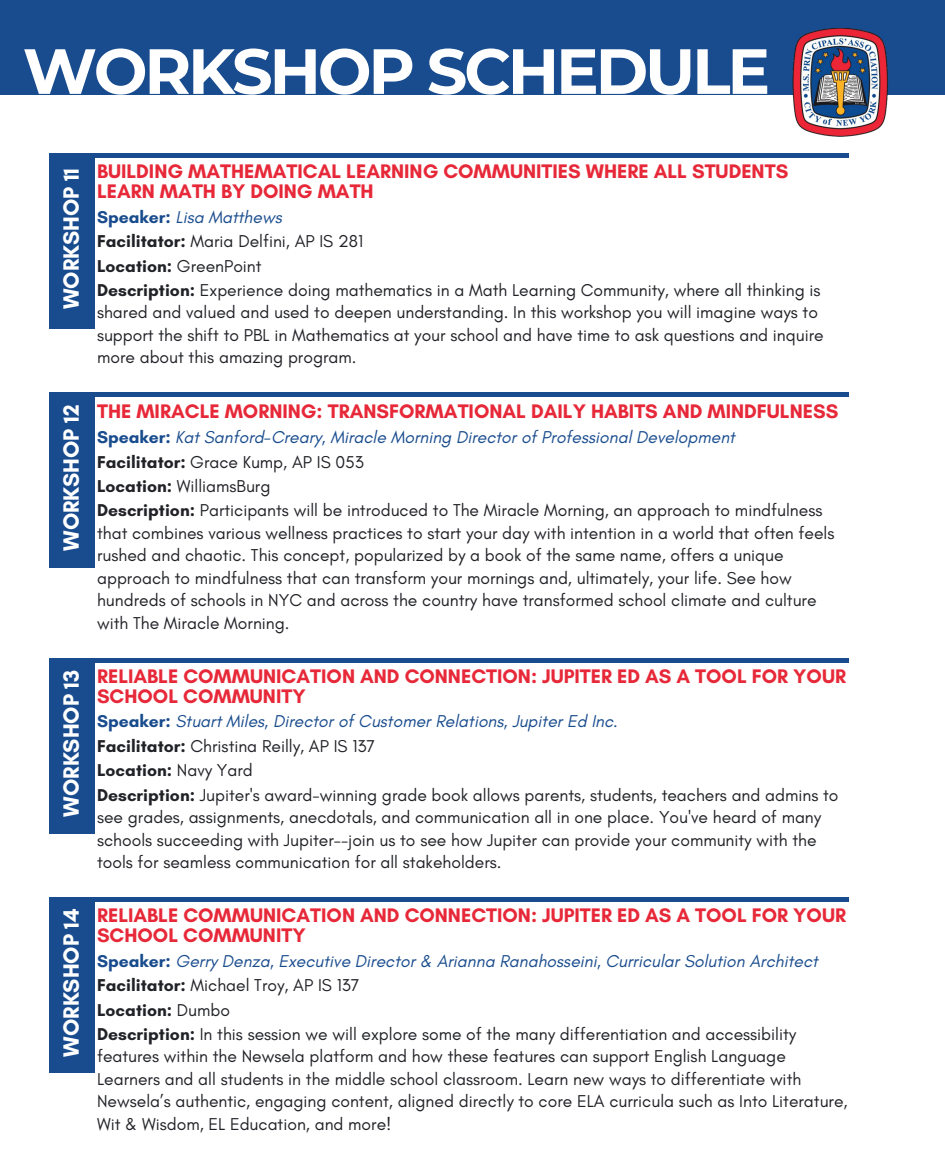
<style>
.page{position:relative;width:945px;height:1170px;background:#fff}
.page>*{position:absolute;margin:0;border:0;box-sizing:border-box;transform-origin:0 0}
.t1{font:700 63.75px "Montserrat";letter-spacing:-.05em;color:#fff}
.t2{font:700 22.5px "Glacial Indifference";color:#fff}
.t3{font:700 20px/19.8px "Glacial Indifference";color:#e72838}
.t4{font:17.5px/22.5px "Glacial Indifference";color:#212227}
.t5{font:italic 17.5px "Glacial Indifference";color:#194c8e}
.t6{font:700 17.5px "Glacial Indifference";color:#212227}
.s1{font-weight:700;font-style:normal}
.s2{font-weight:700}
.s3{font-weight:400}
</style>
<div class="page">
<div style="left:93px;top:153px;width:756px;height:5px;background:#194c8e"></div>
<div style="left:0;top:0;width:945px;height:94px;background:#194c8e"></div>
<img style="left:787px;top:29px;width:108px;height:107px">
<div style="left:49px;top:153px;width:45px;height:175px;background:#194c8e"></div>
<div style="left:93px;top:392px;width:756px;height:5px;background:#194c8e"></div>
<div style="left:49px;top:392px;width:45px;height:176px;background:#194c8e"></div>
<div style="left:93px;top:658px;width:756px;height:5px;background:#194c8e"></div>
<div style="left:49px;top:658px;width:45px;height:175px;background:#194c8e"></div>
<div style="left:93px;top:897px;width:756px;height:5px;background:#194c8e"></div>
<div style="left:49px;top:897px;width:45px;height:175px;background:#194c8e"></div>
<h1 class="t1" style="left:23px;top:32px;width:749px">WORKSHOP SCHEDULE</h1>
<p class="t2" style="left:58px;top:309px;width:143px;rotate:-90deg">WORKSHOP 11</p>
<p class="t2" style="left:58px;top:551px;width:148px;rotate:-90deg">WORKSHOP 12</p>
<p class="t2" style="left:58px;top:817px;width:148px;rotate:-90deg">WORKSHOP 13</p>
<p class="t2" style="left:58px;top:1057px;width:151px;rotate:-90deg">WORKSHOP 14</p>
<p class="t3" style="left:97px;top:162px;width:693px">BUILDING MATHEMATICAL LEARNING COMMUNITIES WHERE ALL STUDENTS<br>LEARN MATH BY DOING MATH</p>
<p class="t5" style="left:97px;top:206px;width:186px"><span class="s1">Speaker:</span> Lisa Matthews</p>
<h3 class="t4" style="left:97px;top:230px;width:268px"><span class="s2">Facilitator:</span> Maria Delfini, AP IS 281</h3>
<p class="t4" style="left:97px;top:279px;width:728px"><span class="s2">Description:</span> Experience doing mathematics in a Math Learning Community, where all thinking is shared and valued and used to deepen understanding. In this workshop you will imagine ways to support the shift to PBL in Mathematics at your school and have time to ask questions and inquire more about this amazing program.</p>
<p class="t4" style="left:97px;top:254px;width:166px"><span class="s2">Location:</span> GreenPoint</p>
<p class="t3" style="left:97px;top:401px;width:743px">THE MIRACLE MORNING: TRANSFORMATIONAL DAILY HABITS AND MINDFULNESS</p>
<p class="t5" style="left:97px;top:427px;width:639px"><span class="s1">Speaker:</span> Kat Sanford-Creary, Miracle Morning Director of Professional Development</p>
<h3 class="t4" style="left:97px;top:450px;width:268px"><span class="s2">Facilitator:</span> Grace Kump, AP IS 053</h3>
<p class="t4" style="left:97px;top:499px;width:739px"><span class="s2">Description:</span> Participants will be introduced to The Miracle Morning, an approach to mindfulness that combines various wellness practices to start your day with intention in a world that often feels rushed and chaotic. This concept, popularized by a book of the same name, offers a unique approach to mindfulness that can transform your mornings and, ultimately, your life. See how hundreds of schools in NYC and across the country have transformed school climate and culture with The Miracle Morning.</p>
<h2 class="t4" style="left:97px;top:475px;width:175px"><span class="s2">Location:</span> WilliamsBurg</h2>
<p class="t3" style="left:97px;top:666px;width:751px">RELIABLE COMMUNICATION AND CONNECTION: JUPITER ED AS A TOOL FOR YOUR<br>SCHOOL COMMUNITY</p>
<p class="t5" style="left:97px;top:711px;width:522px"><span class="s1">Speaker:</span> Stuart Miles, Director of Customer Relations, Jupiter Ed Inc.</p>
<h3 class="t4" style="left:97px;top:735px;width:280px"><span class="s2">Facilitator:</span> Christina Reilly, AP IS 137</h3>
<p class="t4" style="left:97px;top:783px;width:743px"><span class="s2">Description:</span> Jupiter's award-winning grade book allows parents, students, teachers and admins to see grades, assignments, anecdotals, and communication all in one place. You've heard of many schools succeeding with Jupiter--join us to see how Jupiter can provide your community with the tools for seamless communication for all stakeholders.</p>
<h2 class="t6" style="left:97px;top:760px;width:157px">Location: <span class="s3">Navy Yard</span></h2>
<p class="t3" style="left:97px;top:906px;width:751px">RELIABLE COMMUNICATION AND CONNECTION: JUPITER ED AS A TOOL FOR YOUR<br>SCHOOL COMMUNITY</p>
<p class="t5" style="left:97px;top:950px;width:722px"><span class="s1">Speaker:</span> Gerry Denza, Executive Director &amp; Arianna Ranahosseini, Curricular Solution Architect</p>
<h3 class="t4" style="left:97px;top:974px;width:264px"><span class="s2">Facilitator:</span> Michael Troy, AP IS 137</h3>
<p class="t4" style="left:97px;top:1023px;width:752px"><span class="s2">Description:</span> In this session we will explore some of the many differentiation and accessibility features within the Newsela platform and how these features can support English Language Learners and all students in the middle school classroom. Learn new ways to differentiate with Newsela’s authentic, engaging content, aligned directly to core ELA curricula such as Into Literature, Wit &amp; Wisdom, EL Education, and more!</p>
<h2 class="t6" style="left:97px;top:999px;width:134px">Location: <span class="s3">Dumbo</span></h2>
</div>
